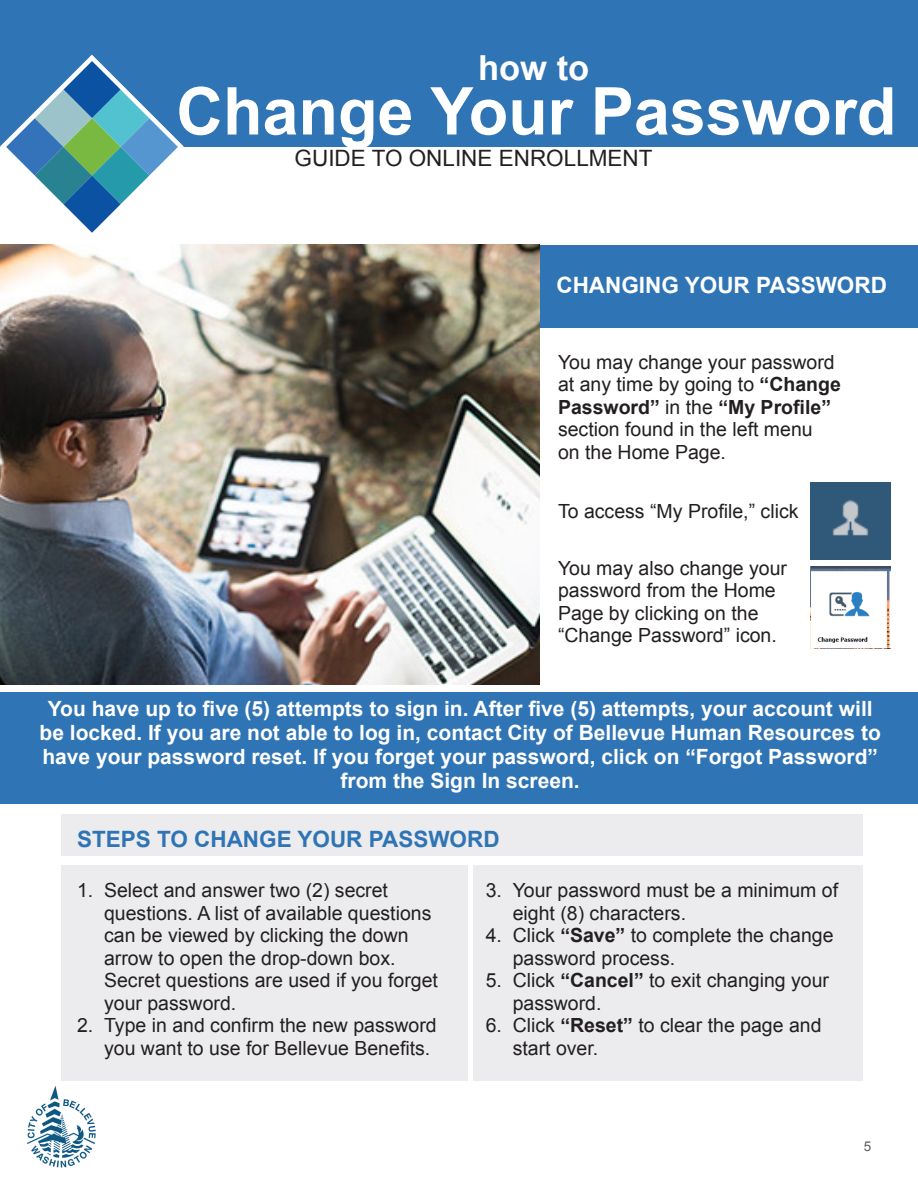
<style>
.page{position:relative;width:918px;height:1188px;background:#fff}
.page>*{position:absolute;margin:0;border:0;box-sizing:border-box;transform-origin:0 0}
.t1{font:700 66px "Arial";color:#fff}
.t2{font:700 34.5px "Arial";color:#fff}
.t3{font:700 22.5px "Arial";color:#2f74b4}
.t4{font:22.5px "Arial";color:#231f20}
.t5{font:700 22.5px "Arial";color:#fff}
.t6{font:700 21px/24px "Arial";color:#fff;text-align:center}
.t7{font:19.5px/22.5px "Arial";color:#231f20}
.t8{font:13.5px "Arial";color:#5f5f62}
.s1{font-weight:700}
</style>
<div class="page">
<div style="left:0;top:0;width:918px;height:146px;background:#2f74b4"></div>
<svg style="left:0;top:55px;width:184px;height:178px"></svg>
<img style="left:27px;top:1086px;width:68px;height:81px">
<div style="left:0;top:245px;width:918px;height:83px;background:#2f74b4"></div>
<div style="left:62px;top:814px;width:801px;height:266px;background:#ececee"></div>
<div style="left:0;top:692px;width:918px;height:111px;background:#2f74b4"></div>
<img style="left:0;top:245px;width:539px;height:440px">
<img style="left:810px;top:482px;width:81px;height:78px">
<img style="left:810px;top:567px;width:81px;height:81px">
<div style="left:28px;top:856px;width:854px;height:9px;background:#fff"></div>
<hr style="left:469px;top:861px;width:4px;height:309px;background:#fff">
<p class="t2" style="left:478px;top:44px;width:113px">how to</p>
<p class="t1" style="left:176px;top:67px;width:722px">Change Your Password</p>
<p class="t4" style="left:295px;top:144px;width:359px">GUIDE TO ONLINE ENROLLMENT</p>
<p class="t5" style="left:556px;top:270px;width:332px">CHANGING YOUR PASSWORD</p>
<p class="t7" style="left:558px;top:351px;width:284px">You may change your password at any time by going to <span class="s1">“Change<br>Password”</span> in the <span class="s1">“My Profile” </span>section found in the left menu</p>
<p class="t7" style="left:558px;top:441px;width:170px">on the Home Page.</p>
<p class="t7" style="left:558px;top:500px;width:242px">To access “My Profile,” click</p>
<p class="t7" style="left:558px;top:557px;width:231px">You may also change your password from the Home<br>Page by clicking on the “Change Password” icon.</p>
<p class="t6" style="left:40px;top:698px;width:843px">You have up to five (5) attempts to sign in. After five (5) attempts, your account will be locked. If you are not able to log in, contact City of Bellevue Human Resources to have your password reset. If you forget your password, click on “Forgot Password” from the Sign In screen.</p>
<p class="t3" style="left:77px;top:824px;width:424px">STEPS TO CHANGE YOUR PASSWORD</p>
<p class="t7" style="left:104px;top:880px;width:335px;text-indent:-27px">1. Select and answer two (2) secret questions. A list of available questions can be viewed by clicking the down arrow to open the drop-down box.<br>Secret questions are used if you forget your password.</p>
<p class="t7" style="left:104px;top:1015px;width:334px;text-indent:-27px">2. Type in and confirm the new password you want to use for Bellevue Benefits.</p>
<p class="t7" style="left:513px;top:880px;width:327px;text-indent:-27px">3. Your password must be a minimum of eight (8) characters.</p>
<p class="t7" style="left:513px;top:925px;width:322px;text-indent:-27px">4. Click <span class="s1">“Save”</span> to complete the change password process.</p>
<p class="t7" style="left:513px;top:970px;width:318px;text-indent:-27px">5. Click <span class="s1">“Cancel”</span> to exit changing your password.</p>
<p class="t7" style="left:513px;top:1015px;width:310px;text-indent:-27px">6. Click <span class="s1">“Reset”</span> to clear the page and start over.</p>
<p class="t8" style="left:864px;top:1137px;width:9px">5</p>
</div>
